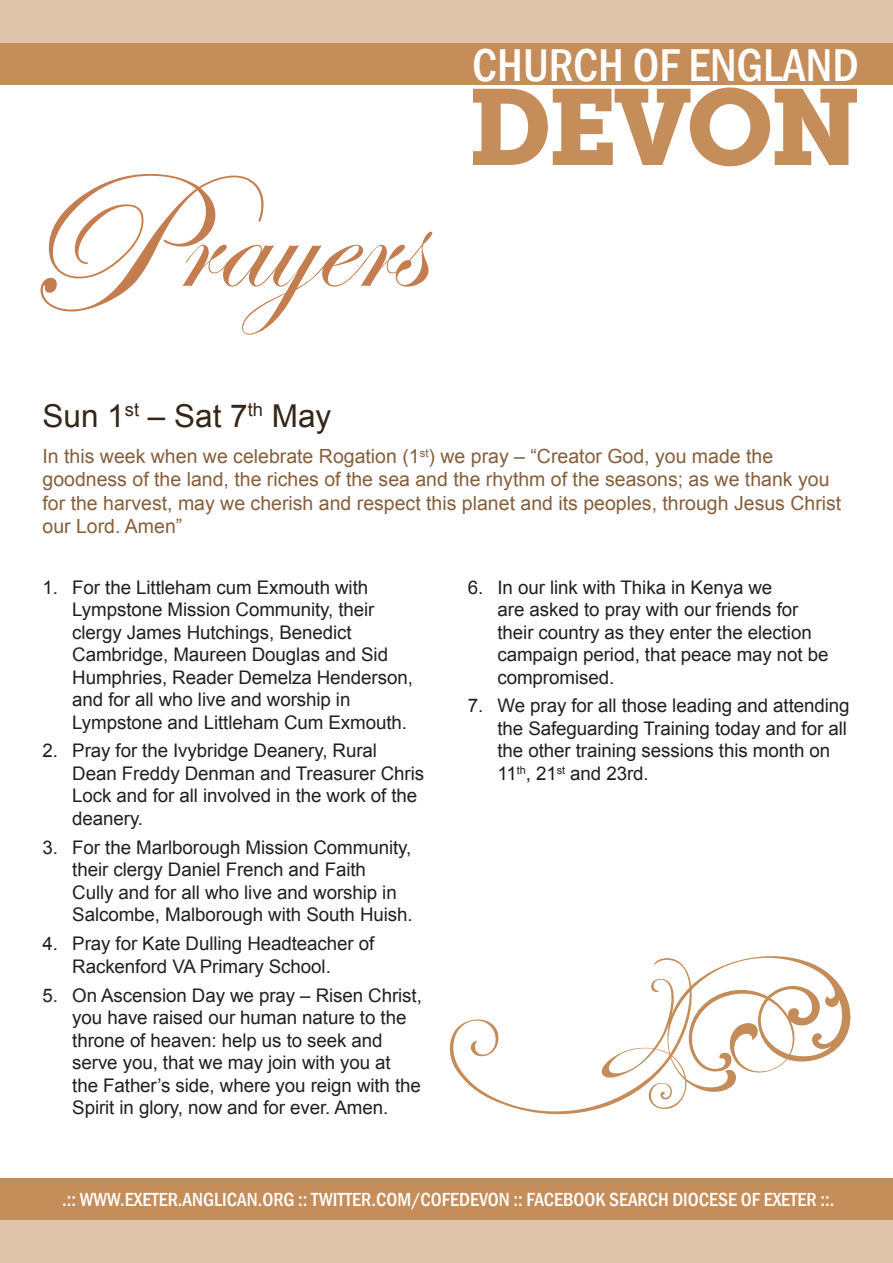
<style>
.page{position:relative;width:893px;height:1263px;background:#fff}
.page>*{position:absolute;margin:0;border:0;box-sizing:border-box;transform-origin:0 0}
.t1{font:151.5px "Edwardian Script ITC";color:#c47d4e}
.t2{font:106.65px "Museo Slab 900";letter-spacing:-.04em;color:#c48d5a}
.t3{font:500 condensed 47.25px "Franklin Gothic";color:#fff}
.t4{font:31.5px "Arial";color:#352617}
.t5{font:19.5px/23.4px "Arial";color:#845f3c}
.t6{font:500 condensed 19.5px "Franklin Gothic";color:#fff}
.t7{font:18.75px/22.5px "Arial";letter-spacing:-.005em;color:#231f20}
.s1{font-size:202.5px}
</style>
<div class="page">
<div style="left:0;top:43px;width:893px;height:42px;background:#c48d5a"></div>
<div style="left:0;top:0;width:893px;height:43px;background:#e0c5ac"></div>
<div style="left:0;top:1178px;width:893px;height:42px;background:#c48d5a"></div>
<div style="left:0;top:1220px;width:893px;height:43px;background:#e0c5ac"></div>
<svg style="left:449px;top:956px;width:402px;height:159px"></svg>
<svg style="left:607px;top:992px;width:83px;height:85px"></svg>
<svg style="left:760px;top:987px;width:53px;height:67px"></svg>
<h3 class="t3" style="left:472px;top:34px;width:388px">CHURCH OF ENGLAND</h3>
<h1 class="t1" style="left:18px;top:156px;width:407px"><span class="s1">P</span>rayers</h1>
<h2 class="t2" style="left:468px;top:66px;width:395px">DEVON</h2>
<h3 class="t4" style="left:43px;top:394px;width:290px">Sun 1<sup>st</sup> – Sat 7<sup>th</sup> May</h3>
<p class="t5" style="left:43px;top:444px;width:800px">In this week when we celebrate Rogation (1<sup>st</sup>) we pray – “Creator God, you made the goodness of the land, the riches of the sea and the rhythm of the seasons; as we thank you for the harvest, may we cherish and respect this planet and its peoples, through Jesus Christ our Lord. Amen”</p>
<p class="t7" style="left:72px;top:576px;width:342px;text-indent:-30px">1. For the Littleham cum Exmouth with Lympstone Mission Community, their clergy James Hutchings, Benedict Cambridge, Maureen Douglas and Sid Humphries, Reader Demelza Henderson, and for all who live and worship in Lympstone and Littleham Cum Exmouth.</p>
<p class="t7" style="left:72px;top:739px;width:353px;text-indent:-30px">2. Pray for the Ivybridge Deanery, Rural<br>Dean Freddy Denman and Treasurer Chris<br>Lock and for all involved in the work of the deanery.</p>
<p class="t7" style="left:72px;top:836px;width:342px;text-indent:-30px">3. For the Marlborough Mission Community, their clergy Daniel French and Faith<br>Cully and for all who live and worship in Salcombe, Malborough with South Huish.</p>
<p class="t7" style="left:72px;top:932px;width:304px;text-indent:-30px">4. Pray for Kate Dulling Headteacher of<br>Rackenford VA Primary School.</p>
<p class="t7" style="left:72px;top:984px;width:351px;text-indent:-30px">5. On Ascension Day we pray – Risen Christ, you have raised our human nature to the throne of heaven: help us to seek and serve you, that we may join with you at<br>the Father’s side, where you reign with the Spirit in glory, now and for ever. Amen.</p>
<p class="t7" style="left:497px;top:576px;width:333px;text-indent:-30px">6. In our link with Thika in Kenya we<br>are asked to pray with our friends for their country as they enter the election campaign period, that peace may not be compromised.</p>
<p class="t7" style="left:497px;top:694px;width:354px;text-indent:-30px">7. We pray for all those leading and attending the Safeguarding Training today and for all the other training sessions this month on 11<sup>th</sup>, 21<sup>st</sup> and 23rd.</p>
<p class="t6" style="left:62px;top:1187px;width:774px">.:: WWW.EXETER.ANGLICAN.ORG :: TWITTER.COM/COFEDEVON :: FACEBOOK SEARCH DIOCESE OF EXETER ::.</p>
</div>
